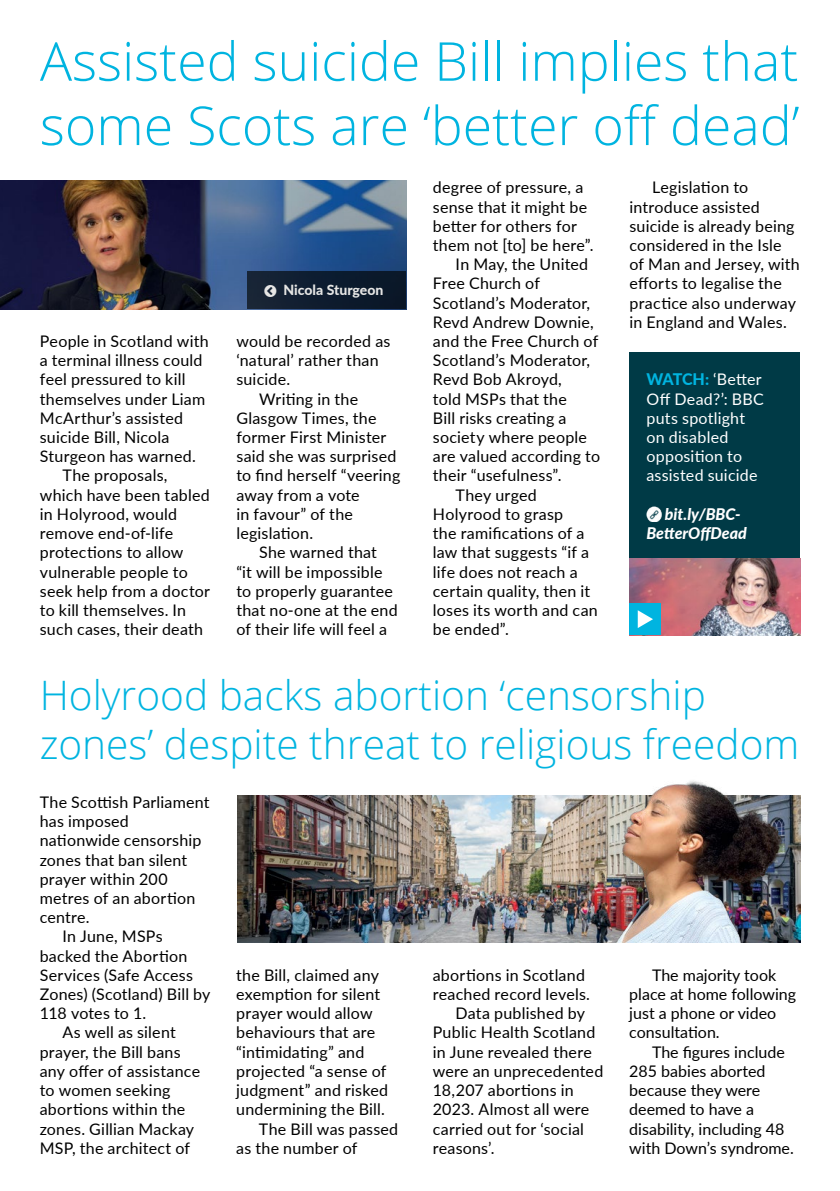
<style>
.page{position:relative;width:840px;height:1191px;background:#fff}
.page>*{position:absolute;margin:0;border:0;box-sizing:border-box;transform-origin:0 0}
.t1{font:300 53.6px/64.4px "Open Sans";color:#00b4e0}
.t2{font:300 40.6px/48.8px "Open Sans";color:#00b4e0}
.t3{font:16px/19.2px "Lato";letter-spacing:.015em;color:#000}
.t4{font:16px/19.2px "Lato";letter-spacing:.015em;color:#fff}
.t5{font:italic 800 16px/19.2px "Lato";color:#fff}
.t6{font:800 14px "Lato";color:#e6e6e5}
.s1{font-weight:800;color:#00b4e0}
</style>
<div class="page">
<img style="left:237px;top:795px;width:562px;height:147px">
<img style="left:0;top:180px;width:406px;height:129px">
<div style="left:247px;top:271px;width:159px;height:38px;background:#0d1c2f"></div>
<div style="left:629px;top:352px;width:170px;height:283px;background:#003a46"></div>
<img style="left:646px;top:507px;width:15px;height:15px">
<img style="left:629px;top:558px;width:170px;height:77px">
<div style="left:629px;top:603px;width:32px;height:32px;background:#00b4e0"></div>
<svg style="left:637px;top:610px;width:15px;height:18px"></svg>
<img style="left:475px;top:780px;width:313px;height:162px">
<h1 class="t1" style="left:40px;top:34px;width:760px">Assisted suicide Bill implies that some Scots are ‘better off dead’</h1>
<p class="t3" style="left:40px;top:331px;width:170px">People in Scotland with</p>
<p class="t3" style="left:40px;top:350px;width:164px">a terminal illness could</p>
<p class="t3" style="left:40px;top:369px;width:147px">feel pressured to kill</p>
<p class="t3" style="left:40px;top:388px;width:167px">themselves under Liam</p>
<p class="t3" style="left:40px;top:408px;width:145px">McArthur’s assisted</p>
<p class="t3" style="left:40px;top:427px;width:131px">suicide Bill, Nicola</p>
<p class="t3" style="left:40px;top:446px;width:157px">Sturgeon has warned.</p>
<p class="t3" style="left:63px;top:465px;width:106px">The proposals,</p>
<p class="t3" style="left:40px;top:484px;width:171px">which have been tabled</p>
<p class="t3" style="left:40px;top:504px;width:139px">in Holyrood, would</p>
<p class="t3" style="left:40px;top:523px;width:135px">remove end-of-life</p>
<p class="t3" style="left:40px;top:542px;width:145px">protections to allow</p>
<p class="t3" style="left:40px;top:561px;width:149px">vulnerable people to</p>
<p class="t3" style="left:40px;top:580px;width:171px">seek help from a doctor</p>
<p class="t3" style="left:40px;top:600px;width:148px">to kill themselves. In</p>
<p class="t3" style="left:40px;top:619px;width:165px">such cases, their death</p>
<p class="t6" style="left:283px;top:284px;width:101px">Nicola Sturgeon</p>
<p class="t3" style="left:236px;top:331px;width:155px">would be recorded as</p>
<p class="t3" style="left:236px;top:350px;width:144px">‘natural’ rather than</p>
<p class="t3" style="left:236px;top:369px;width:55px">suicide.</p>
<p class="t3" style="left:259px;top:388px;width:100px">Writing in the</p>
<p class="t3" style="left:236px;top:408px;width:142px">Glasgow Times, the</p>
<p class="t3" style="left:236px;top:427px;width:151px">former First Minister</p>
<p class="t3" style="left:236px;top:446px;width:161px">said she was surprised</p>
<p class="t3" style="left:236px;top:465px;width:165px">to find herself “veering</p>
<p class="t3" style="left:236px;top:484px;width:125px">away from a vote</p>
<p class="t3" style="left:236px;top:504px;width:118px">in favour” of the</p>
<p class="t3" style="left:236px;top:523px;width:78px">legislation.</p>
<p class="t3" style="left:259px;top:542px;width:119px">She warned that</p>
<p class="t3" style="left:236px;top:561px;width:147px">“it will be impossible</p>
<p class="t3" style="left:236px;top:580px;width:158px">to properly guarantee</p>
<p class="t3" style="left:236px;top:600px;width:163px">that no-one at the end</p>
<p class="t3" style="left:236px;top:619px;width:152px">of their life will feel a</p>
<p class="t3" style="left:432px;top:177px;width:152px">degree of pressure, a</p>
<p class="t3" style="left:432px;top:196px;width:156px">sense that it might be</p>
<p class="t3" style="left:432px;top:216px;width:145px">better for others for</p>
<p class="t3" style="left:432px;top:235px;width:162px">them not [to] be here”.</p>
<p class="t3" style="left:455px;top:254px;width:134px">In May, the United</p>
<p class="t3" style="left:432px;top:273px;width:108px">Free Church of</p>
<p class="t3" style="left:432px;top:292px;width:159px">Scotland’s Moderator,</p>
<p class="t3" style="left:432px;top:312px;width:162px">Revd Andrew Downie,</p>
<p class="t3" style="left:432px;top:331px;width:167px">and the Free Church of</p>
<p class="t3" style="left:432px;top:350px;width:159px">Scotland’s Moderator,</p>
<p class="t3" style="left:432px;top:369px;width:130px">Revd Bob Akroyd,</p>
<p class="t3" style="left:432px;top:388px;width:135px">told MSPs that the</p>
<p class="t3" style="left:432px;top:408px;width:135px">Bill risks creating a</p>
<p class="t3" style="left:432px;top:427px;width:155px">society where people</p>
<p class="t3" style="left:432px;top:446px;width:168px">are valued according to</p>
<p class="t3" style="left:432px;top:465px;width:130px">their “usefulness”.</p>
<p class="t3" style="left:455px;top:484px;width:83px">They urged</p>
<p class="t3" style="left:432px;top:504px;width:132px">Holyrood to grasp</p>
<p class="t3" style="left:432px;top:523px;width:153px">the ramifications of a</p>
<p class="t3" style="left:432px;top:542px;width:157px">law that suggests “if a</p>
<p class="t3" style="left:432px;top:561px;width:146px">life does not reach a</p>
<p class="t3" style="left:432px;top:580px;width:159px">certain quality, then it</p>
<p class="t3" style="left:432px;top:600px;width:166px">loses its worth and can</p>
<p class="t3" style="left:432px;top:619px;width:77px">be ended”.</p>
<p class="t3" style="left:629px;top:177px;width:172px;text-indent:23px">Legislation to introduce assisted suicide is already being considered in the Isle of Man and Jersey, with efforts to legalise the practice also underway in England and Wales.</p>
<p class="t4" style="left:646px;top:369px;width:119px"><span class="s1">WATCH:</span> ‘Better<br>Off Dead?’: BBC puts spotlight on disabled opposition to assisted suicide</p>
<p class="t5" style="left:646px;top:506px;width:102px;text-indent:18px">bit.ly/BBC-<br>BetterOffDead</p>
<h2 class="t2" style="left:40px;top:674px;width:760px">Holyrood backs abortion ‘censorship zones’ despite threat to religious freedom</h2>
<p class="t3" style="left:40px;top:792px;width:171px">The Scottish Parliament</p>
<p class="t3" style="left:40px;top:811px;width:91px">has imposed</p>
<p class="t3" style="left:40px;top:830px;width:163px">nationwide censorship</p>
<p class="t3" style="left:40px;top:849px;width:149px">zones that ban silent</p>
<p class="t3" style="left:40px;top:868px;width:130px">prayer within 200</p>
<p class="t3" style="left:40px;top:888px;width:157px">metres of an abortion</p>
<p class="t3" style="left:40px;top:907px;width:51px">centre.</p>
<p class="t3" style="left:62px;top:926px;width:102px">In June, MSPs</p>
<p class="t3" style="left:40px;top:945px;width:149px">backed the Abortion</p>
<p class="t3" style="left:40px;top:964px;width:155px">Services (Safe Access</p>
<p class="t3" style="left:40px;top:984px;width:172px">Zones) (Scotland) Bill by</p>
<p class="t3" style="left:40px;top:1003px;width:108px">118 votes to 1.</p>
<p class="t3" style="left:62px;top:1022px;width:115px">As well as silent</p>
<p class="t3" style="left:40px;top:1041px;width:142px">prayer, the Bill bans</p>
<p class="t3" style="left:40px;top:1060px;width:162px">any offer of assistance</p>
<p class="t3" style="left:40px;top:1080px;width:132px">to women seeking</p>
<p class="t3" style="left:40px;top:1099px;width:147px">abortions within the</p>
<p class="t3" style="left:40px;top:1118px;width:156px">zones. Gillian Mackay</p>
<p class="t3" style="left:40px;top:1137px;width:152px">MSP, the architect of</p>
<p class="t3" style="left:629px;top:964px;width:168px;text-indent:23px">The majority took place at home following just a phone or video consultation.</p>
<p class="t3" style="left:629px;top:1041px;width:166px;text-indent:23px">The figures include<br>285 babies aborted because they were deemed to have a disability, including 48 with Down’s syndrome.</p>
<p class="t3" style="left:236px;top:964px;width:144px">the Bill, claimed any</p>
<p class="t3" style="left:236px;top:984px;width:145px">exemption for silent</p>
<p class="t3" style="left:236px;top:1003px;width:138px">prayer would allow</p>
<p class="t3" style="left:236px;top:1022px;width:140px">behaviours that are</p>
<p class="t3" style="left:236px;top:1041px;width:129px">“intimidating” and</p>
<p class="t3" style="left:236px;top:1060px;width:151px">projected “a sense of</p>
<p class="t3" style="left:236px;top:1080px;width:153px">judgment” and risked</p>
<p class="t3" style="left:236px;top:1099px;width:150px">undermining the Bill.</p>
<p class="t3" style="left:259px;top:1118px;width:141px">The Bill was passed</p>
<p class="t3" style="left:236px;top:1137px;width:123px">as the number of</p>
<p class="t3" style="left:432px;top:964px;width:154px">abortions in Scotland</p>
<p class="t3" style="left:432px;top:984px;width:159px">reached record levels.</p>
<p class="t3" style="left:455px;top:1003px;width:131px">Data published by</p>
<p class="t3" style="left:432px;top:1022px;width:164px">Public Health Scotland</p>
<p class="t3" style="left:432px;top:1041px;width:160px">in June revealed there</p>
<p class="t3" style="left:432px;top:1060px;width:172px">were an unprecedented</p>
<p class="t3" style="left:432px;top:1080px;width:142px">18,207 abortions in</p>
<p class="t3" style="left:432px;top:1099px;width:158px">2023. Almost all were</p>
<p class="t3" style="left:432px;top:1118px;width:153px">carried out for ‘social</p>
<p class="t3" style="left:432px;top:1137px;width:63px">reasons’.</p>
</div>
